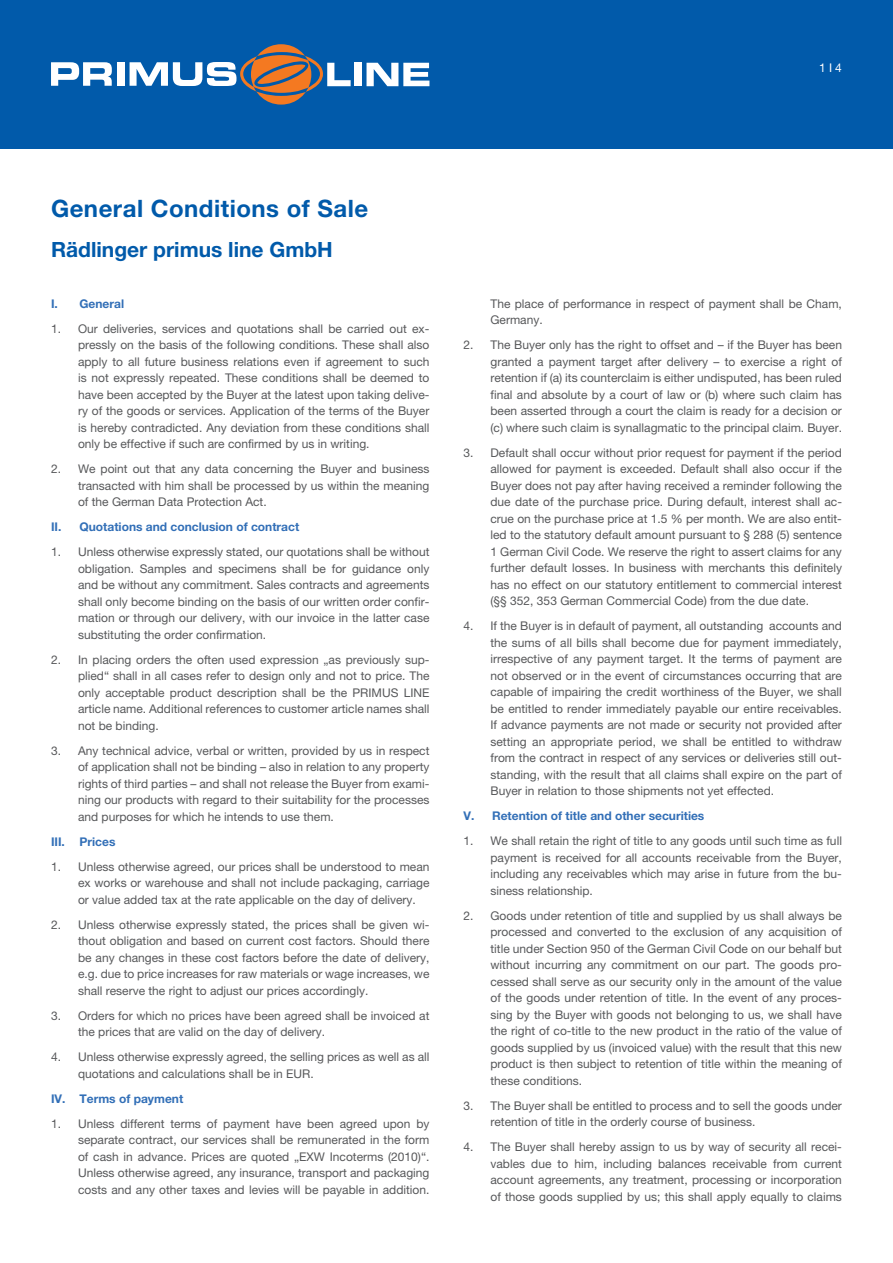
<style>
.page{position:relative;width:893px;height:1263px;background:#fff}
.page>*{position:absolute;margin:0;border:0;box-sizing:border-box;transform-origin:0 0}
.t1{font:700 24px "Helvetica Neue";letter-spacing:.02em;color:#015aaa}
.t2{font:700 21px "Helvetica Neue";color:#015aaa}
.t3{font:12px/16.5px "Helvetica Neue";color:#57585a;text-align:justify}
.t4{font:700 12px "Helvetica Neue";color:#326fb7}
.t5{font:12px "Helvetica Neue";color:#fff}
</style>
<div class="page">
<div style="left:0;top:0;width:893px;height:149px;background:#015aaa"></div>
<svg style="left:51px;top:62px;width:61px;height:24px"></svg>
<div style="left:117px;top:62px;width:7px;height:24px;background:#fff"></div>
<div style="left:354px;top:63px;width:7px;height:23px;background:#fff"></div>
<svg style="left:367px;top:63px;width:62px;height:23px"></svg>
<svg style="left:130px;top:44px;width:221px;height:61px"></svg>
<p class="t5" style="left:819px;top:60px;width:24px">1 I 4</p>
<h1 class="t1" style="left:51px;top:194px;width:319px">General Conditions of Sale</h1>
<h2 class="t2" style="left:51px;top:237px;width:283px">Rädlinger primus line GmbH</h2>
<p class="t4" style="left:51px;top:296px;width:75px">I. General</p>
<p class="t3" style="left:78px;top:320px;width:353px;text-indent:-27px">1. Our deliveries, services and quotations shall be carried out ex&shy;pressly on the basis of the following conditions. These shall also apply to all future business relations even if agreement to such is not expressly repeated. These conditions shall be deemed to have been accepted by the Buyer at the latest upon taking delive&shy;ry of the goods or services. Application of the terms of the Buyer is hereby contradicted. Any deviation from these conditions shall only be effective if such are confirmed by us in writing.</p>
<p class="t3" style="left:78px;top:460px;width:353px;text-indent:-27px">2. We point out that any data concerning the Buyer and business transacted with him shall be processed by us within the meaning of the German Data Protection Act.</p>
<p class="t4" style="left:51px;top:519px;width:250px">II. Quotations and conclusion of contract</p>
<p class="t3" style="left:78px;top:543px;width:353px;text-indent:-27px">1. Unless otherwise expressly stated, our quotations shall be without obligation. Samples and specimens shall be for guidance only and be without any commitment. Sales contracts and agreements shall only become binding on the basis of our written order confir&shy;mation or through our delivery, with our invoice in the latter case substituting the order confirmation.</p>
<p class="t3" style="left:78px;top:651px;width:353px;text-indent:-27px">2. In placing orders the often used expression „as previously sup&shy;plied“ shall in all cases refer to design only and not to price. The only acceptable product description shall be the PRIMUS LINE article name. Additional references to customer article names shall not be binding.</p>
<p class="t3" style="left:78px;top:742px;width:353px;text-indent:-27px">3. Any technical advice, verbal or written, provided by us in respect of application shall not be binding – also in relation to any property rights of third parties – and shall not release the Buyer from exami&shy;ning our products with regard to their suitability for the processes and purposes for which he intends to use them.</p>
<p class="t4" style="left:51px;top:834px;width:66px">III. Prices</p>
<p class="t3" style="left:78px;top:858px;width:353px;text-indent:-27px">1. Unless otherwise agreed, our prices shall be understood to mean ex works or warehouse and shall not include packaging, carriage or value added tax at the rate applicable on the day of delivery.</p>
<p class="t3" style="left:78px;top:916px;width:353px;text-indent:-27px">2. Unless otherwise expressly stated, the prices shall be given wi&shy;thout obligation and based on current cost factors. Should there be any changes in these cost factors before the date of delivery, e.g. due to price increases for raw materials or wage increases, we shall reserve the right to adjust our prices accordingly.</p>
<p class="t3" style="left:78px;top:1007px;width:353px;text-indent:-27px">3. Orders for which no prices have been agreed shall be invoiced at the prices that are valid on the day of delivery.</p>
<p class="t3" style="left:78px;top:1048px;width:353px;text-indent:-27px">4. Unless otherwise expressly agreed, the selling prices as well as all quotations and calculations shall be in EUR.</p>
<p class="t4" style="left:51px;top:1091px;width:134px">IV. Terms of payment</p>
<p class="t3" style="left:78px;top:1115px;width:353px;text-indent:-27px">1. Unless different terms of payment have been agreed upon by separate contract, our services shall be remunerated in the form of cash in advance. Prices are quoted „EXW Incoterms (2010)“.<br>Unless otherwise agreed, any insurance, transport and packaging costs and any other taxes and levies will be payable in addition.</p>
<p class="t3" style="left:490px;top:295px;width:353px">The place of performance in respect of payment shall be Cham,<br>Germany.</p>
<p class="t3" style="left:490px;top:336px;width:353px;text-indent:-27px">2. The Buyer only has the right to offset and – if the Buyer has been granted a payment target after delivery – to exercise a right of retention if (a) its counterclaim is either undisputed, has been ruled final and absolute by a court of law or (b) where such claim has been asserted through a court the claim is ready for a decision or (c) where such claim is synallagmatic to the principal claim. Buyer.</p>
<p class="t3" style="left:490px;top:444px;width:353px;text-indent:-27px">3. Default shall occur without prior request for payment if the period allowed for payment is exceeded. Default shall also occur if the Buyer does not pay after having received a reminder following the due date of the purchase price. During default, interest shall ac&shy;crue on the purchase price at 1.5 % per month. We are also entit&shy;led to the statutory default amount pursuant to § 288 (5) sentence 1 German Civil Code. We reserve the right to assert claims for any further default losses. In business with merchants this definitely has no effect on our statutory entitlement to commercial interest (§§ 352, 353 German Commercial Code) from the due date.</p>
<p class="t3" style="left:490px;top:617px;width:353px;text-indent:-27px">4. If the Buyer is in default of payment, all outstanding accounts and the sums of all bills shall become due for payment immediately, irrespective of any payment target. It the terms of payment are not observed or in the event of circumstances occurring that are capable of impairing the credit worthiness of the Buyer, we shall be entitled to render immediately payable our entire receivables.<br>If advance payments are not made or security not provided after setting an appropriate period, we shall be entitled to withdraw from the contract in respect of any services or deliveries still out&shy;standing, with the result that all claims shall expire on the part of Buyer in relation to those shipments not yet effected.</p>
<p class="t4" style="left:463px;top:808px;width:242px">V. Retention of title and other securities</p>
<p class="t3" style="left:490px;top:832px;width:353px;text-indent:-27px">1. We shall retain the right of title to any goods until such time as full payment is received for all accounts receivable from the Buyer, including any receivables which may arise in future from the bu&shy;siness relationship.</p>
<p class="t3" style="left:490px;top:907px;width:353px;text-indent:-27px">2. Goods under retention of title and supplied by us shall always be processed and converted to the exclusion of any acquisition of title under Section 950 of the German Civil Code on our behalf but without incurring any commitment on our part. The goods pro&shy;cessed shall serve as our security only in the amount of the value of the goods under retention of title. In the event of any proces&shy;sing by the Buyer with goods not belonging to us, we shall have the right of co-title to the new product in the ratio of the value of goods supplied by us (invoiced value) with the result that this new product is then subject to retention of title within the meaning of these conditions.</p>
<p class="t3" style="left:490px;top:1097px;width:353px;text-indent:-27px">3. The Buyer shall be entitled to process and to sell the goods under retention of title in the orderly course of business.</p>
<p class="t3" style="left:490px;top:1138px;width:353px;text-indent:-27px">4. The Buyer shall hereby assign to us by way of security all recei&shy;vables due to him, including balances receivable from current account agreements, any treatment, processing or incorporation of those goods supplied by us; this shall apply equally to claims</p>
</div>
